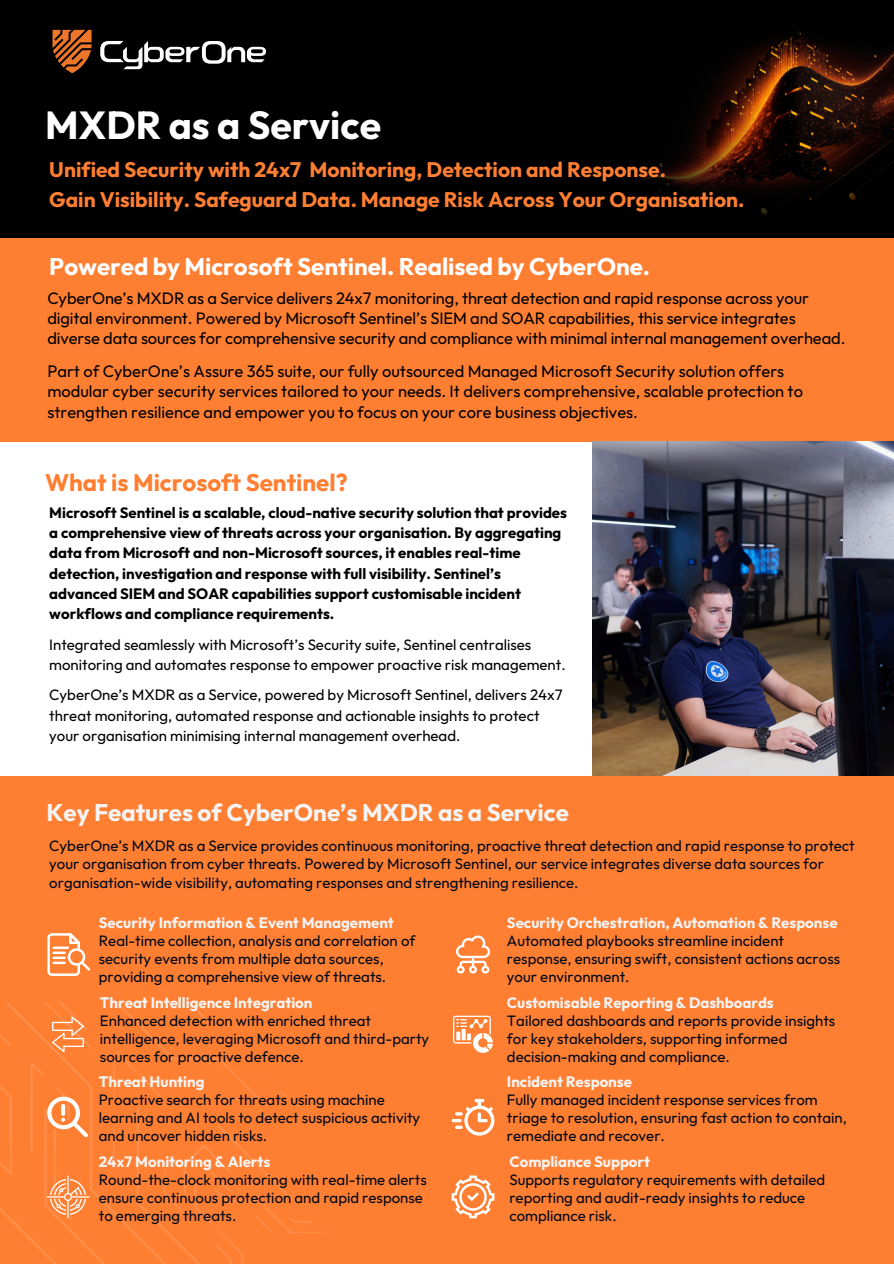
<style>
.page{position:relative;width:894px;height:1264px;background:#fff}
.page>*{position:absolute;margin:0;border:0;box-sizing:border-box;transform-origin:0 0}
.t1{font:700 39px "Outfit";color:#fff}
.t2{font:700 24px "Outfit";color:#fff}
.t3{font:700 24px "Outfit";color:#f4f4f4}
.t4{font:700 24px "Outfit";color:#ff7f32}
.t5{font:700 21px/29.2px "Outfit";color:#ff7f32}
.t6{font:16.5px/20.2px "Outfit";letter-spacing:-.005em;color:#000}
.t7{font:15px/18px "Outfit";color:#000918}
.t8{font:700 15px/20.2px "Outfit";color:#000}
.t9{font:15px/20.2px "Outfit";color:#000}
.t10{font:700 15px "Outfit";color:#f4f4f4}
</style>
<div class="page">
<div style="left:0;top:0;width:893px;height:238px;background:#000"></div>
<svg style="left:52px;top:30px;width:39px;height:43px"></svg>
<svg style="left:100px;top:41px;width:166px;height:28px"></svg>
<div style="left:0;top:776px;width:893px;height:487px;background:#ff7f32"></div>
<img style="left:0;top:1001px;width:495px;height:262px">
<div style="left:0;top:238px;width:893px;height:203px;background:#ff7f32"></div>
<img style="left:592px;top:441px;width:301px;height:334px">
<svg style="left:52px;top:1016px;width:32px;height:36px"></svg>
<svg style="left:453px;top:1015px;width:39px;height:37px"></svg>
<div style="left:464px;top:1105px;width:30px;height:30px;border:3px solid #fff;border-radius:50%"></div>
<svg style="left:453px;top:1098px;width:41px;height:30px"></svg>
<svg style="left:47px;top:1096px;width:41px;height:41px"></svg>
<svg style="left:451px;top:1175px;width:43px;height:43px"></svg>
<svg style="left:47px;top:1175px;width:42px;height:43px"></svg>
<svg style="left:47px;top:933px;width:43px;height:42px"></svg>
<svg style="left:456px;top:935px;width:34px;height:38px"></svg>
<img style="left:640px;top:31px;width:253px;height:184px">
<p class="t1" style="left:45px;top:100px;width:337px">MXDR as a Service</p>
<p class="t5" style="left:49px;top:155px;width:696px">Unified Security with 24x7 Monitoring, Detection and Response.<br>Gain Visibility. Safeguard Data. Manage Risk Across Your Organisation.</p>
<p class="t2" style="left:49px;top:251px;width:602px">Powered by Microsoft Sentinel. Realised by CyberOne.</p>
<p class="t6" style="left:47px;top:287px;width:799px">CyberOne’s MXDR as a Service delivers 24x7 monitoring, threat detection and rapid response across your digital environment. Powered by Microsoft Sentinel’s SIEM and SOAR capabilities, this service integrates diverse data sources for comprehensive security and compliance with minimal internal management overhead.</p>
<p class="t6" style="left:47px;top:361px;width:757px">Part of CyberOne’s Assure 365 suite, our fully outsourced Managed Microsoft Security solution offers modular cyber security services tailored to your needs. It delivers comprehensive, scalable protection to strengthen resilience and empower you to focus on your core business objectives.</p>
<p class="t4" style="left:45px;top:467px;width:304px">What is Microsoft Sentinel?</p>
<p class="t8" style="left:49px;top:502px;width:519px">Microsoft Sentinel is a scalable, cloud-native security solution that provides a comprehensive view of threats across your organisation. By aggregating data from Microsoft and non-Microsoft sources, it enables real-time detection, investigation and response with full visibility. Sentinel’s advanced SIEM and SOAR capabilities support customisable incident workflows and compliance requirements.</p>
<p class="t9" style="left:49px;top:634px;width:518px">Integrated seamlessly with Microsoft’s Security suite, Sentinel centralises monitoring and automates response to empower proactive risk management.</p>
<h2 class="t9" style="left:49px;top:684px;width:514px">CyberOne’s MXDR as a Service, powered by Microsoft Sentinel, delivers 24x7 threat monitoring, automated response and actionable insights to protect your organisation minimising internal management overhead.</h2>
<p class="t3" style="left:47px;top:797px;width:523px">Key Features of CyberOne’s MXDR as a Service</p>
<p class="t7" style="left:49px;top:837px;width:806px">CyberOne’s MXDR as a Service provides continuous monitoring, proactive threat detection and rapid response to protect your organisation from cyber threats. Powered by Microsoft Sentinel, our service integrates diverse data sources for organisation-wide visibility, automating responses and strengthening resilience.</p>
<p class="t10" style="left:99px;top:912px;width:296px">Security Information &amp; Event Management</p>
<p class="t7" style="left:99px;top:931px;width:318px">Real-time collection, analysis and correlation of security events from multiple data sources, providing a comprehensive view of threats.</p>
<h3 class="t10" style="left:100px;top:992px;width:214px">Threat Intelligence Integration</h3>
<p class="t7" style="left:100px;top:1010px;width:331px">Enhanced detection with enriched threat intelligence, leveraging Microsoft and third-party sources for proactive defence.</p>
<h4 class="t10" style="left:99px;top:1072px;width:107px">Threat Hunting</h4>
<p class="t7" style="left:99px;top:1090px;width:323px">Proactive search for threats using machine learning and AI tools to detect suspicious activity and uncover hidden risks.</p>
<p class="t10" style="left:99px;top:1152px;width:173px">24x7 Monitoring &amp; Alerts</p>
<h2 class="t7" style="left:99px;top:1170px;width:329px">Round-the-clock monitoring with real-time alerts ensure continuous protection and rapid response to emerging threats.</h2>
<p class="t10" style="left:507px;top:912px;width:332px">Security Orchestration, Automation &amp; Response</p>
<p class="t7" style="left:507px;top:931px;width:335px">Automated playbooks streamline incident response, ensuring swift, consistent actions across your environment.</p>
<p class="t10" style="left:507px;top:992px;width:268px">Customisable Reporting &amp; Dashboards</p>
<h2 class="t7" style="left:507px;top:1010px;width:330px">Tailored dashboards and reports provide insights for key stakeholders, supporting informed decision-making and compliance.</h2>
<p class="t10" style="left:507px;top:1072px;width:126px">Incident Response</p>
<p class="t7" style="left:507px;top:1090px;width:341px">Fully managed incident response services from triage to resolution, ensuring fast action to contain, remediate and recover.</p>
<p class="t10" style="left:509px;top:1152px;width:142px">Compliance Support</p>
<p class="t7" style="left:509px;top:1170px;width:317px">Supports regulatory requirements with detailed reporting and audit-ready insights to reduce compliance risk.</p>
</div>
